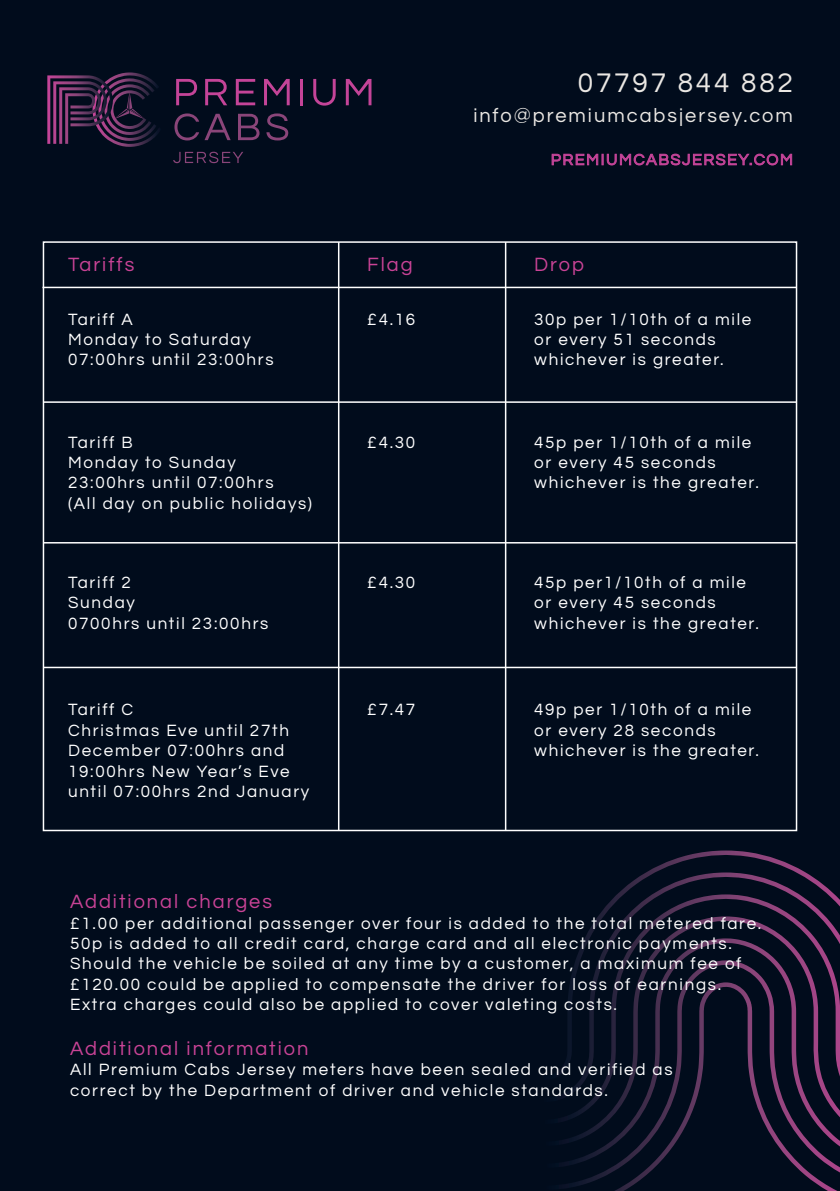
<style>
.page{position:relative;width:840px;height:1191px;background:#fff}
.page>*{position:absolute;margin:0;border:0;box-sizing:border-box;transform-origin:0 0}
.t1{font:28px "Questrial";letter-spacing:.1em;color:#ebe8e4}
.t2{font:20px "Questrial";letter-spacing:.1em;color:#c94396}
.t3{font:20px "Questrial";letter-spacing:.1em;color:#ebe8e4}
.t4{font:17px/20.4px "Questrial";letter-spacing:.1em;color:#fff}
.t5{font:16px "Questrial";letter-spacing:.1em;color:#c44498}
</style>
<div class="page">
<div style="left:0;top:0;width:839px;height:1191px;background:#010c1c"></div>
<svg style="left:563px;top:1168px;width:276px;height:22px"></svg>
<svg style="left:564px;top:1146px;width:275px;height:22px"></svg>
<svg style="left:563px;top:1124px;width:276px;height:22px"></svg>
<svg style="left:618px;top:850px;width:216px;height:44px"></svg>
<svg style="left:560px;top:894px;width:279px;height:230px"></svg>
<svg style="left:47px;top:72px;width:112px;height:75px"></svg>
<svg style="left:176px;top:79px;width:21px;height:26px"></svg>
<svg style="left:205px;top:79px;width:22px;height:26px"></svg>
<svg style="left:236px;top:79px;width:19px;height:26px"></svg>
<svg style="left:264px;top:79px;width:25px;height:26px"></svg>
<hr style="left:300px;top:79px;width:3px;height:26px;background:#c44498">
<svg style="left:313px;top:79px;width:22px;height:27px"></svg>
<svg style="left:345px;top:79px;width:26px;height:26px"></svg>
<svg style="left:174px;top:113px;width:56px;height:27px"></svg>
<svg style="left:238px;top:114px;width:21px;height:26px"></svg>
<svg style="left:266px;top:113px;width:22px;height:27px"></svg>
<svg style="left:173px;top:152px;width:70px;height:11px"></svg>
<div style="left:43px;top:241px;width:753px;height:590px;background:#010c1c;border:2px solid #fff"></div>
<hr style="left:338px;top:242px;width:1px;height:588px;background:#fff">
<hr style="left:504px;top:242px;width:2px;height:588px;background:#fff">
<hr style="left:42px;top:287px;width:754px;height:1px;background:#fff">
<hr style="left:43px;top:401px;width:753px;height:2px;background:#fff">
<hr style="left:43px;top:542px;width:753px;height:1px;background:#fff">
<hr style="left:43px;top:666px;width:753px;height:2px;background:#fff">
<svg style="left:551px;top:153px;width:240px;height:12px"></svg>
<h1 class="t1" style="left:577px;top:69px;width:216px">07797 844 882</h1>
<p class="t3" style="left:473px;top:105px;width:321px">info@premiumcabsjersey.com</p>
<p class="t5" style="left:550px;top:152px;width:243px">PREMIUMCABSJERSEY.COM</p>
<p class="t2" style="left:68px;top:254px;width:68px">Tariffs</p>
<p class="t2" style="left:367px;top:254px;width:47px">Flag</p>
<p class="t2" style="left:534px;top:254px;width:51px">Drop</p>
<p class="t4" style="left:68px;top:309px;width:207px">Tariff A<br>Monday to Saturday<br>07:00hrs until 23:00hrs</p>
<p class="t4" style="left:68px;top:432px;width:245px">Tariff B<br>Monday to Sunday<br>23:00hrs until 07:00hrs<br>(All day on public holidays)</p>
<p class="t4" style="left:68px;top:572px;width:202px">Tariff 2<br>Sunday<br>0700hrs until 23:00hrs</p>
<p class="t4" style="left:68px;top:700px;width:243px">Tariff C<br>Christmas Eve until 27th<br>December 07:00hrs and<br>19:00hrs New Year’s Eve until 07:00hrs 2nd January</p>
<p class="t4" style="left:367px;top:309px;width:50px">£4.16</p>
<p class="t4" style="left:367px;top:432px;width:50px">£4.30</p>
<p class="t4" style="left:367px;top:572px;width:50px">£4.30</p>
<p class="t4" style="left:367px;top:700px;width:50px">£7.47</p>
<p class="t4" style="left:534px;top:309px;width:218px">30p per 1/10th of a mile or every 51 seconds whichever is greater.</p>
<p class="t4" style="left:534px;top:432px;width:226px">45p per 1/10th of a mile or every 45 seconds whichever is the greater.</p>
<p class="t4" style="left:534px;top:572px;width:226px">45p per1/10th of a mile or every 45 seconds whichever is the greater.</p>
<p class="t4" style="left:534px;top:700px;width:226px">49p per 1/10th of a mile or every 28 seconds whichever is the greater.</p>
<p class="t2" style="left:70px;top:892px;width:203px">Additional charges</p>
<p class="t4" style="left:70px;top:913px;width:692px">£1.00 per additional passenger over four is added to the total metered fare.<br>50p is added to all credit card, charge card and all electronic payments.<br>Should the vehicle be soiled at any time by a customer, a maximum fee of £120.00 could be applied to compensate the driver for loss of earnings.<br>Extra charges could also be applied to cover valeting costs.</p>
<p class="t2" style="left:70px;top:1038px;width:240px">Additional information</p>
<p class="t4" style="left:70px;top:1059px;width:603px">All Premium Cabs Jersey meters have been sealed and verified as correct by the Department of driver and vehicle standards.</p>
</div>
